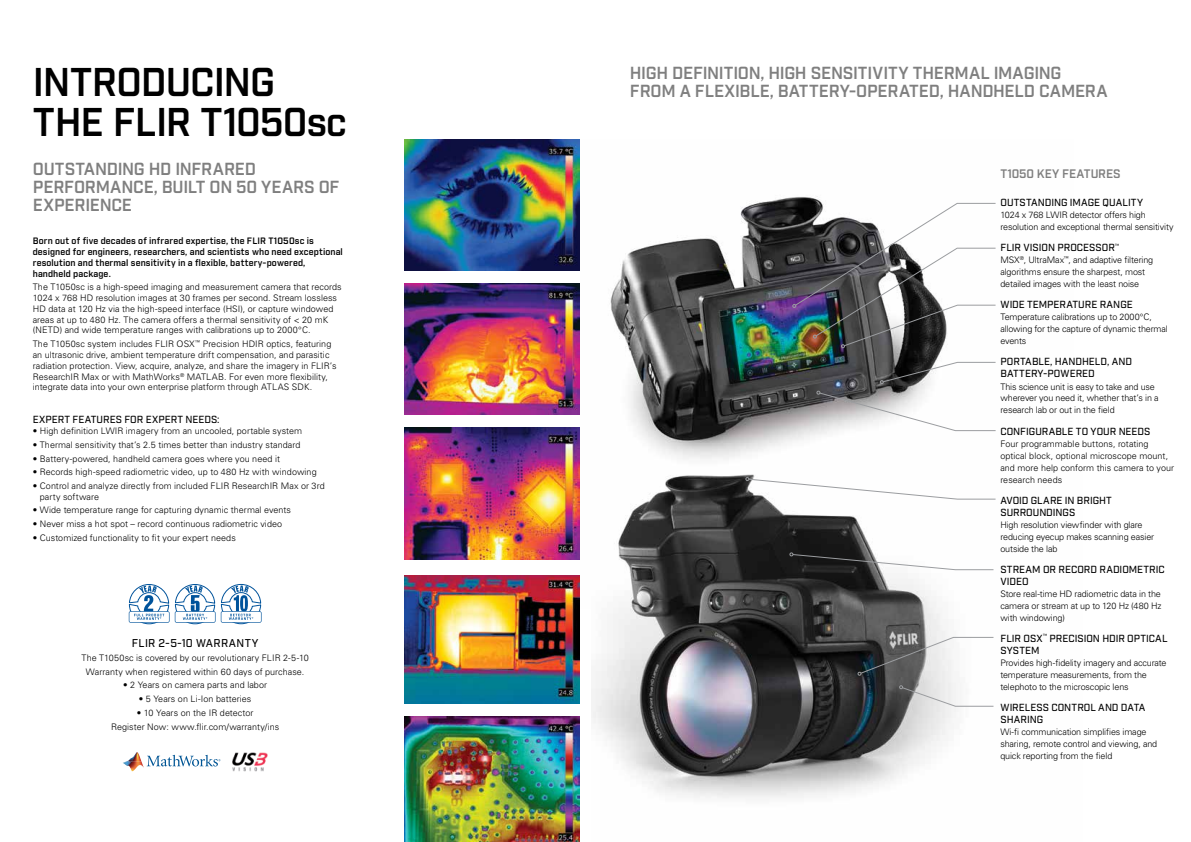
<style>
.page{position:relative;width:1191px;height:842px;background:#fff}
.page>*{position:absolute;margin:0;border:0;box-sizing:border-box;transform-origin:0 0}
.t1{font:600 39px/40px "Industry";letter-spacing:-.025em;color:#000}
.t2{font:600 17px/18px "Industry";letter-spacing:-.015em;color:#7f7f7f}
.t3{font:600 12px "Industry";color:#7f7f7f}
.t4{font:500 11px "Industry";letter-spacing:.035em;color:#000}
.t5{font:500 10px/12px "Industry";letter-spacing:.005em;color:#000}
.t6{font:300 9px/12px "Univers LT Std";color:#000}
.t7{font:600 9px/10.8px "Industry";letter-spacing:.015em;color:#000}
</style>
<div class="page">
<img style="left:610px;top:196px;width:385px;height:263px">
<img style="left:591px;top:474px;width:403px;height:324px">
<svg style="left:792px;top:203px;width:204px;height:145px"></svg>
<svg style="left:816px;top:391px;width:180px;height:40px"></svg>
<img style="left:404px;top:139px;width:175px;height:131px">
<img style="left:404px;top:428px;width:175px;height:131px">
<img style="left:404px;top:283px;width:175px;height:132px">
<img style="left:404px;top:575px;width:175px;height:129px">
<img style="left:404px;top:717px;width:175px;height:125px">
<svg style="left:880px;top:362px;width:116px;height:22px"></svg>
<svg style="left:789px;top:552px;width:205px;height:18px"></svg>
<svg style="left:899px;top:685px;width:95px;height:22px"></svg>
<svg style="left:857px;top:637px;width:137px;height:39px"></svg>
<svg style="left:745px;top:477px;width:251px;height:23px"></svg>
<svg style="left:129px;top:584px;width:133px;height:40px"></svg>
<img style="left:128px;top:752px;width:14px;height:10px">
<svg style="left:123px;top:761px;width:5px;height:5px"></svg>
<img style="left:128px;top:762px;width:16px;height:9px">
<svg style="left:147px;top:755px;width:73px;height:11px"></svg>
<img style="left:233px;top:752px;width:35px;height:20px">
<h1 class="t1" style="left:33px;top:63px;width:315px">INTRODUCING<br>THE FLIR T1050sc</h1>
<h2 class="t2" style="left:33px;top:160px;width:308px">OUTSTANDING HD INFRARED<br>PERFORMANCE, BUILT ON 50 YEARS OF<br>EXPERIENCE</h2>
<p class="t7" style="left:33px;top:236px;width:312px">Born out of five decades of infrared expertise, the FLIR T1050sc is designed for engineers, researchers, and scientists who need exceptional resolution and thermal sensitivity in a flexible, battery-powered, handheld package.</p>
<p class="t6" style="left:33px;top:282px;width:310px;line-height:10.8px">The T1050sc is a high-speed imaging and measurement camera that records 1024 x 768 HD resolution images at 30 frames per second. Stream lossless HD data at 120 Hz via the high-speed interface (HSI), or capture windowed areas at up to 480 Hz. The camera offers a thermal sensitivity of &lt; 20 mK (NETD) and wide temperature ranges with calibrations up to 2000°C.</p>
<p class="t6" style="left:33px;top:339px;width:305px;line-height:10.8px">The T1050sc system includes FLIR OSX<sup>™</sup> Precision HDIR optics, featuring an ultrasonic drive, ambient temperature drift compensation, and parasitic radiation protection. View, acquire, analyze, and share the imagery in FLIR’s ResearchIR Max or with MathWorks<sup>®</sup> MATLAB. For even more flexibility, integrate data into your own enterprise platform through ATLAS SDK.</p>
<p class="t5" style="left:33px;top:414px;width:188px">EXPERT FEATURES FOR EXPERT NEEDS:</p>
<p class="t6" style="left:33px;top:425px;width:271px">• High definition LWIR imagery from an uncooled, portable system</p>
<p class="t6" style="left:33px;top:439px;width:269px">• Thermal sensitivity that’s 2.5 times better than industry standard</p>
<p class="t6" style="left:33px;top:452px;width:249px">• Battery-powered, handheld camera goes where you need it</p>
<p class="t6" style="left:33px;top:466px;width:285px">• Records high-speed radiometric video, up to 480 Hz with windowing</p>
<p class="t6" style="left:40px;top:480px;width:286px;line-height:10.8px;text-indent:-7px">• Control and analyze directly from included FLIR ResearchIR Max or 3rd party software</p>
<p class="t6" style="left:33px;top:504px;width:260px">• Wide temperature range for capturing dynamic thermal events</p>
<p class="t6" style="left:33px;top:518px;width:251px">• Never miss a hot spot – record continuous radiometric video</p>
<p class="t6" style="left:33px;top:532px;width:204px">• Customized functionality to fit your expert needs</p>
<p class="t4" style="left:132px;top:637px;width:128px">FLIR 2-5-10 WARRANTY</p>
<p class="t6" style="left:82px;top:651px;width:229px;line-height:13.7px;text-align:center">The T1050sc is covered by our revolutionary FLIR 2-5-10<br>Warranty when registered within 60 days of purchase.</p>
<p class="t6" style="left:123px;top:679px;width:145px">• 2 Years on camera parts and labor</p>
<p class="t6" style="left:139px;top:693px;width:114px">• 5 Years on Li-Ion batteries</p>
<p class="t6" style="left:111px;top:706px;width:170px;line-height:13.7px;text-align:center">• 10 Years on the IR detector<br>Register Now: www.flir.com/warranty/ins</p>
<h2 class="t2" style="left:630px;top:64px;width:479px">HIGH DEFINITION, HIGH SENSITIVITY THERMAL IMAGING<br>FROM A FLEXIBLE, BATTERY-OPERATED, HANDHELD CAMERA</h2>
<h3 class="t3" style="left:1000px;top:166px;width:122px">T1050 KEY FEATURES</h3>
<p class="t5" style="left:1000px;top:197px;width:144px">OUTSTANDING IMAGE QUALITY</p>
<p class="t6" style="left:1000px;top:209px;width:175px">1024 x 768 LWIR detector offers high resolution and exceptional thermal sensitivity</p>
<p class="t5" style="left:1000px;top:242px;width:120px">FLIR VISION PROCESSOR<sup>™</sup></p>
<p class="t6" style="left:1000px;top:254px;width:154px">MSX<sup>®</sup>, UltraMax<sup>™</sup>, and adaptive filtering algorithms ensure the sharpest, most detailed images with the least noise</p>
<p class="t5" style="left:1000px;top:299px;width:134px">WIDE TEMPERATURE RANGE</p>
<p class="t6" style="left:1000px;top:311px;width:169px">Temperature calibrations up to 2000°C, allowing for the capture of dynamic thermal events</p>
<p class="t5" style="left:1000px;top:356px;width:133px">PORTABLE, HANDHELD, AND<br>BATTERY-POWERED</p>
<p class="t6" style="left:1000px;top:380px;width:160px">This science unit is easy to take and use wherever you need it, whether that’s in a research lab or out in the field</p>
<p class="t5" style="left:1000px;top:425px;width:151px">CONFIGURABLE TO YOUR NEEDS</p>
<p class="t6" style="left:1000px;top:437px;width:175px">Four programmable buttons, rotating optical block, optional microscope mount, and more help conform this camera to your research needs</p>
<p class="t5" style="left:1000px;top:494px;width:113px">AVOID GLARE IN BRIGHT<br>SURROUNDINGS</p>
<p class="t6" style="left:1000px;top:518px;width:155px">High resolution viewfinder with glare reducing eyecup makes scanning easier outside the lab</p>
<p class="t5" style="left:1000px;top:563px;width:166px">STREAM OR RECORD RADIOMETRIC<br>VIDEO</p>
<p class="t6" style="left:1000px;top:587px;width:162px;text-align:justify">Store real-time HD radiometric data in the camera or stream at up to 120 Hz (480 Hz with windowing)</p>
<p class="t5" style="left:1000px;top:632px;width:169px">FLIR OSX<sup>™</sup> PRECISION HDIR OPTICAL<br>SYSTEM</p>
<p class="t6" style="left:1000px;top:656px;width:168px">Provides high-fidelity imagery and accurate temperature measurements, from the telephoto to the microscopic lens</p>
<p class="t5" style="left:1000px;top:701px;width:146px">WIRELESS CONTROL AND DATA<br>SHARING</p>
<p class="t6" style="left:1000px;top:725px;width:158px">Wi-fi communication simplifies image sharing, remote control and viewing, and quick reporting from the field</p>
</div>
